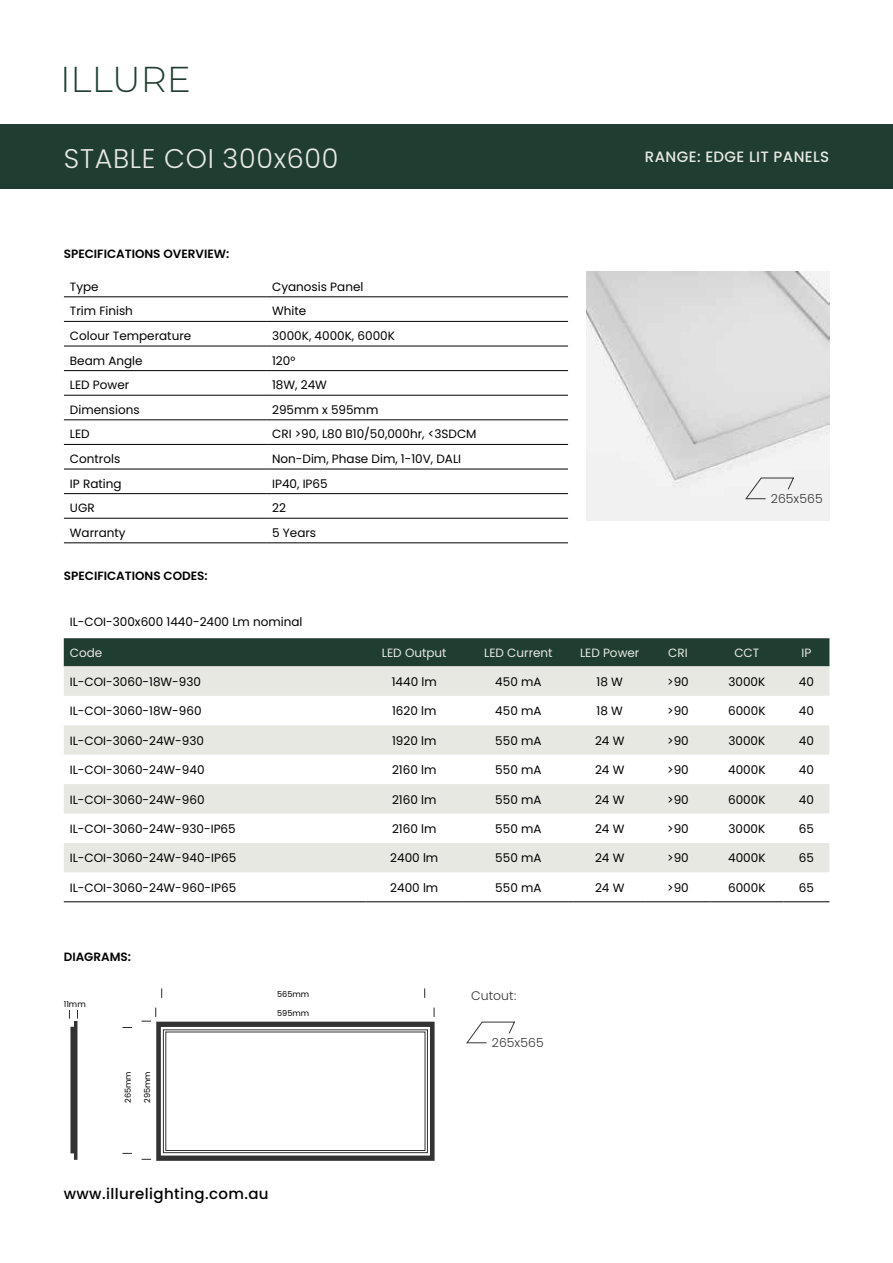
<style>
.page{position:relative;width:893px;height:1263px;background:#fff}
.page>*{position:absolute;margin:0;border:0;box-sizing:border-box;transform-origin:0 0}
.t1{font:300 36px "Montserrat";color:#1f3d30}
.t2{font:300 27px "Poppins";letter-spacing:.025em;color:#e8e8e3}
.t3{font:500 15px "Poppins";letter-spacing:.025em;color:#000}
.t4{font:500 15px "Poppins";letter-spacing:.025em;color:#e8e8e3}
.t5{font:300 12.45px "Poppins";letter-spacing:.01em;color:#333}
.t6{font:12px "Poppins";color:#000}
.t7{font:600 12px "Poppins";color:#000}
.t8{font:12px "Poppins";color:#e8e8e3}
.t9{font:8.1px "Poppins";color:#000}
</style>
<div class="page">
<div style="left:0;top:125px;width:893px;height:64px;background:#1f3d30"></div>
<div style="left:64px;top:638px;width:765px;height:28px;background:#1f3d30"></div>
<svg style="left:64px;top:666px;width:765px;height:206px;fill:#e8e8e3"></svg>
<hr style="left:64px;top:901px;width:301px;height:1px;background:#000">
<hr style="left:365px;top:901px;width:98px;height:1px;background:#000">
<hr style="left:463px;top:901px;width:111px;height:1px;background:#000">
<hr style="left:574px;top:901px;width:72px;height:1px;background:#000">
<hr style="left:646px;top:901px;width:64px;height:1px;background:#000">
<hr style="left:710px;top:901px;width:73px;height:1px;background:#000">
<hr style="left:783px;top:901px;width:46px;height:1px;background:#000">
<hr style="left:64px;top:297px;width:202px;height:1px;background:#000">
<hr style="left:266px;top:297px;width:302px;height:1px;background:#000">
<hr style="left:64px;top:321px;width:202px;height:1px;background:#000">
<hr style="left:266px;top:321px;width:302px;height:1px;background:#000">
<hr style="left:64px;top:346px;width:202px;height:1px;background:#000">
<hr style="left:266px;top:346px;width:302px;height:1px;background:#000">
<hr style="left:64px;top:370px;width:202px;height:1px;background:#000">
<hr style="left:266px;top:370px;width:302px;height:1px;background:#000">
<hr style="left:64px;top:395px;width:202px;height:1px;background:#000">
<hr style="left:266px;top:395px;width:302px;height:1px;background:#000">
<hr style="left:64px;top:420px;width:202px;height:1px;background:#000">
<hr style="left:266px;top:420px;width:302px;height:1px;background:#000">
<hr style="left:64px;top:444px;width:202px;height:1px;background:#000">
<hr style="left:266px;top:444px;width:302px;height:1px;background:#000">
<hr style="left:64px;top:469px;width:202px;height:1px;background:#000">
<hr style="left:266px;top:469px;width:302px;height:1px;background:#000">
<hr style="left:64px;top:493px;width:202px;height:1px;background:#000">
<hr style="left:266px;top:493px;width:302px;height:1px;background:#000">
<hr style="left:64px;top:518px;width:202px;height:1px;background:#000">
<hr style="left:266px;top:518px;width:302px;height:1px;background:#000">
<hr style="left:64px;top:543px;width:202px;height:1px;background:#000">
<hr style="left:266px;top:543px;width:302px;height:1px;background:#000">
<img style="left:586px;top:271px;width:243px;height:250px">
<svg style="left:745px;top:477px;width:50px;height:22px"></svg>
<svg style="left:69px;top:1010px;width:9px;height:150px"></svg>
<svg style="left:142px;top:1007px;width:293px;height:154px"></svg>
<div style="left:163px;top:1030px;width:265px;height:123px;border:1px solid #333"></div>
<div style="left:166px;top:1032px;width:259px;height:119px;border:1px solid #333"></div>
<svg style="left:466px;top:1021px;width:49px;height:22px"></svg>
<h1 class="t1" style="left:60px;top:59px;width:132px">ILLURE</h1>
<h2 class="t2" style="left:64px;top:142px;width:276px">STABLE COI 300x600</h2>
<p class="t4" style="left:645px;top:151px;width:186px">RANGE: EDGE LIT PANELS</p>
<p class="t7" style="left:64px;top:249px;width:167px">SPECIFICATIONS OVERVIEW:</p>
<p class="t6" style="left:70px;top:279px;width:30px">Type</p>
<p class="t6" style="left:272px;top:279px;width:93px">Cyanosis Panel</p>
<p class="t6" style="left:70px;top:304px;width:65px">Trim Finish</p>
<p class="t6" style="left:272px;top:304px;width:36px">White</p>
<p class="t6" style="left:70px;top:329px;width:123px">Colour Temperature</p>
<p class="t6" style="left:272px;top:329px;width:124px">3000K, 4000K, 6000K</p>
<p class="t6" style="left:70px;top:353px;width:74px">Beam Angle</p>
<p class="t6" style="left:272px;top:353px;width:25px">120°</p>
<p class="t6" style="left:70px;top:378px;width:61px">LED Power</p>
<p class="t6" style="left:272px;top:378px;width:56px">18W, 24W</p>
<p class="t6" style="left:70px;top:402px;width:71px">Dimensions</p>
<p class="t6" style="left:272px;top:402px;width:108px">295mm x 595mm</p>
<p class="t6" style="left:70px;top:427px;width:21px">LED</p>
<p class="t6" style="left:272px;top:427px;width:206px">CRI &gt;90, L80 B10/50,000hr, &lt;3SDCM</p>
<p class="t6" style="left:70px;top:452px;width:52px">Controls</p>
<p class="t6" style="left:272px;top:452px;width:191px">Non-Dim, Phase Dim, 1-10V, DALI</p>
<p class="t6" style="left:70px;top:476px;width:53px">IP Rating</p>
<p class="t6" style="left:272px;top:476px;width:57px">IP40, IP65</p>
<p class="t6" style="left:70px;top:501px;width:26px">UGR</p>
<p class="t6" style="left:272px;top:501px;width:15px">22</p>
<p class="t6" style="left:70px;top:525px;width:57px">Warranty</p>
<p class="t6" style="left:272px;top:525px;width:46px">5 Years</p>
<p class="t7" style="left:64px;top:571px;width:145px">SPECIFICATIONS CODES:</p>
<p class="t5" style="left:771px;top:492px;width:53px">265x565</p>
<p class="t6" style="left:70px;top:615px;width:234px">IL-COI-300x600 1440-2400 Lm nominal</p>
<p class="t8" style="left:70px;top:646px;width:34px">Code</p>
<p class="t8" style="left:382px;top:646px;width:66px">LED Output</p>
<p class="t8" style="left:484px;top:646px;width:70px">LED Current</p>
<p class="t8" style="left:580px;top:646px;width:61px">LED Power</p>
<p class="t8" style="left:668px;top:646px;width:21px">CRI</p>
<p class="t8" style="left:734px;top:646px;width:27px">CCT</p>
<p class="t8" style="left:801px;top:646px;width:11px">IP</p>
<p class="t6" style="left:70px;top:675px;width:133px">IL-COI-3060-18W-930</p>
<p class="t6" style="left:392px;top:675px;width:46px">1440 lm</p>
<p class="t6" style="left:495px;top:675px;width:48px">450 mA</p>
<p class="t6" style="left:596px;top:675px;width:28px">18 W</p>
<p class="t6" style="left:667px;top:675px;width:23px">&gt;90</p>
<p class="t6" style="left:728px;top:675px;width:38px">3000K</p>
<p class="t6" style="left:799px;top:675px;width:17px">40</p>
<p class="t6" style="left:70px;top:704px;width:133px">IL-COI-3060-18W-960</p>
<p class="t6" style="left:392px;top:704px;width:46px">1620 lm</p>
<p class="t6" style="left:495px;top:704px;width:48px">450 mA</p>
<p class="t6" style="left:596px;top:704px;width:28px">18 W</p>
<p class="t6" style="left:667px;top:704px;width:23px">&gt;90</p>
<p class="t6" style="left:728px;top:704px;width:39px">6000K</p>
<p class="t6" style="left:799px;top:704px;width:17px">40</p>
<p class="t6" style="left:70px;top:733px;width:136px">IL-COI-3060-24W-930</p>
<p class="t6" style="left:392px;top:733px;width:46px">1920 lm</p>
<p class="t6" style="left:495px;top:733px;width:48px">550 mA</p>
<p class="t6" style="left:595px;top:733px;width:31px">24 W</p>
<p class="t6" style="left:667px;top:733px;width:23px">&gt;90</p>
<p class="t6" style="left:728px;top:733px;width:38px">3000K</p>
<p class="t6" style="left:799px;top:733px;width:17px">40</p>
<p class="t6" style="left:70px;top:763px;width:136px">IL-COI-3060-24W-940</p>
<p class="t6" style="left:392px;top:763px;width:46px">2160 lm</p>
<p class="t6" style="left:495px;top:763px;width:48px">550 mA</p>
<p class="t6" style="left:595px;top:763px;width:31px">24 W</p>
<p class="t6" style="left:667px;top:763px;width:23px">&gt;90</p>
<p class="t6" style="left:728px;top:763px;width:39px">4000K</p>
<p class="t6" style="left:799px;top:763px;width:17px">40</p>
<p class="t6" style="left:70px;top:792px;width:136px">IL-COI-3060-24W-960</p>
<p class="t6" style="left:392px;top:792px;width:46px">2160 lm</p>
<p class="t6" style="left:495px;top:792px;width:48px">550 mA</p>
<p class="t6" style="left:595px;top:792px;width:31px">24 W</p>
<p class="t6" style="left:667px;top:792px;width:23px">&gt;90</p>
<p class="t6" style="left:728px;top:792px;width:39px">6000K</p>
<p class="t6" style="left:799px;top:792px;width:17px">40</p>
<p class="t6" style="left:70px;top:822px;width:167px">IL-COI-3060-24W-930-IP65</p>
<p class="t6" style="left:392px;top:822px;width:46px">2160 lm</p>
<p class="t6" style="left:495px;top:822px;width:48px">550 mA</p>
<p class="t6" style="left:595px;top:822px;width:31px">24 W</p>
<p class="t6" style="left:667px;top:822px;width:23px">&gt;90</p>
<p class="t6" style="left:728px;top:822px;width:38px">3000K</p>
<p class="t6" style="left:799px;top:822px;width:17px">65</p>
<p class="t6" style="left:70px;top:851px;width:168px">IL-COI-3060-24W-940-IP65</p>
<p class="t6" style="left:390px;top:851px;width:50px">2400 lm</p>
<p class="t6" style="left:495px;top:851px;width:48px">550 mA</p>
<p class="t6" style="left:595px;top:851px;width:31px">24 W</p>
<p class="t6" style="left:667px;top:851px;width:23px">&gt;90</p>
<p class="t6" style="left:728px;top:851px;width:39px">4000K</p>
<p class="t6" style="left:799px;top:851px;width:17px">65</p>
<p class="t6" style="left:70px;top:880px;width:168px">IL-COI-3060-24W-960-IP65</p>
<p class="t6" style="left:390px;top:880px;width:50px">2400 lm</p>
<p class="t6" style="left:495px;top:880px;width:48px">550 mA</p>
<p class="t6" style="left:595px;top:880px;width:31px">24 W</p>
<p class="t6" style="left:667px;top:880px;width:23px">&gt;90</p>
<p class="t6" style="left:728px;top:880px;width:39px">6000K</p>
<p class="t6" style="left:799px;top:880px;width:17px">65</p>
<p class="t7" style="left:64px;top:951px;width:69px">DIAGRAMS:</p>
<p class="t9" style="left:64px;top:999px;width:23px">11mm</p>
<p class="t9" style="left:123px;top:1103px;width:33px;rotate:-90deg">265mm</p>
<p class="t9" style="left:143px;top:1103px;width:33px;rotate:-90deg">295mm</p>
<p class="t9" style="left:277px;top:989px;width:34px">565mm</p>
<p class="t9" style="left:277px;top:1008px;width:34px">595mm</p>
<p class="t3" style="left:64px;top:1187px;width:206px">www.illurelighting.com.au</p>
<p class="t5" style="left:471px;top:988px;width:47px">Cutout:</p>
<p class="t5" style="left:492px;top:1036px;width:53px">265x565</p>
</div>
